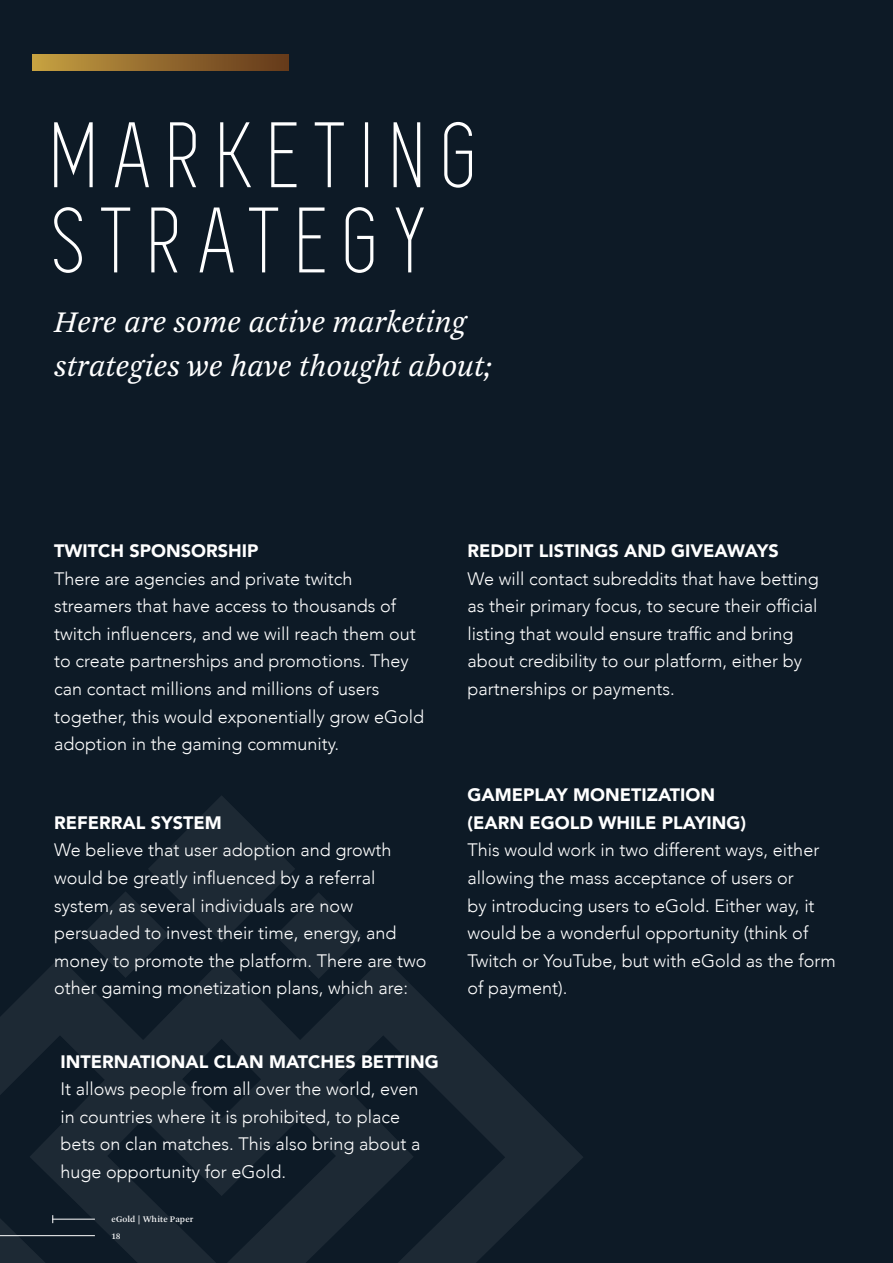
<style>
.page{position:relative;width:893px;height:1263px;background:#0d1a26}
.page>*{position:absolute;margin:0;border:0;box-sizing:border-box;transform-origin:0 0}
.t1{font:96px/85.2px "Simplifica";letter-spacing:.18em;color:#fff}
.t2{font:italic 31.5px/43.8px "Arnhem Pro Blond";color:#fff}
.t3{font:300 18px/27.6px "Avenir";color:#fff}
.t4{font:900 18px/27.6px "Avenir";color:#fff}
.t5{font:9px/16.5px "Arnhem Pro";letter-spacing:.015em;color:#fff}
</style>
<div class="page">
<div style="left:33px;top:54px;width:255px;height:16px;background:linear-gradient(to right,#c59f41,#63371a)"></div>
<svg style="left:0;top:958px;width:583px;height:305px;fill:#192531"></svg>
<svg style="left:82px;top:796px;width:280px;height:183px"></svg>
<p class="t1" style="left:54px;top:115px;width:426px">MARKETING<br>STRATEGY</p>
<p class="t2" style="left:54px;top:300px;width:440px">Here are some active marketing strategies we have thought about;</p>
<p class="t4" style="left:54px;top:536px;width:206px">TWITCH SPONSORSHIP</p>
<p class="t3" style="left:54px;top:565px;width:371px">There are agencies and private twitch streamers that have access to thousands of twitch influencers, and we will reach them out to create partnerships and promotions. They can contact millions and millions of users together, this would exponentially grow eGold adoption in the gaming community.</p>
<p class="t4" style="left:54px;top:808px;width:169px">REFERRAL SYSTEM</p>
<p class="t3" style="left:54px;top:836px;width:374px">We believe that user adoption and growth would be greatly influenced by a referral system, as several individuals are now persuaded to invest their time, energy, and money to promote the platform. There are two other gaming monetization plans, which are:</p>
<p class="t4" style="left:60px;top:1047px;width:380px">INTERNATIONAL CLAN MATCHES BETTING</p>
<p class="t3" style="left:60px;top:1075px;width:361px">It allows people from all over the world, even in countries where it is prohibited, to place bets on clan matches. This also bring about a huge opportunity for eGold.</p>
<p class="t5" style="left:111px;top:1211px;width:83px">eGold | White Paper<br>18</p>
<p class="t4" style="left:467px;top:536px;width:313px">REDDIT LISTINGS AND GIVEAWAYS</p>
<p class="t3" style="left:467px;top:565px;width:353px">We will contact subreddits that have betting as their primary focus, to secure their official listing that would ensure traffic and bring about credibility to our platform, either by partnerships or payments.</p>
<p class="t4" style="left:467px;top:781px;width:280px">GAMEPLAY MONETIZATION (EARN EGOLD WHILE PLAYING)</p>
<p class="t3" style="left:467px;top:836px;width:370px">This would work in two different ways, either allowing the mass acceptance of users or<br>by introducing users to eGold. Either way, it would be a wonderful opportunity (think of Twitch or YouTube, but with eGold as the form of payment).</p>
</div>
